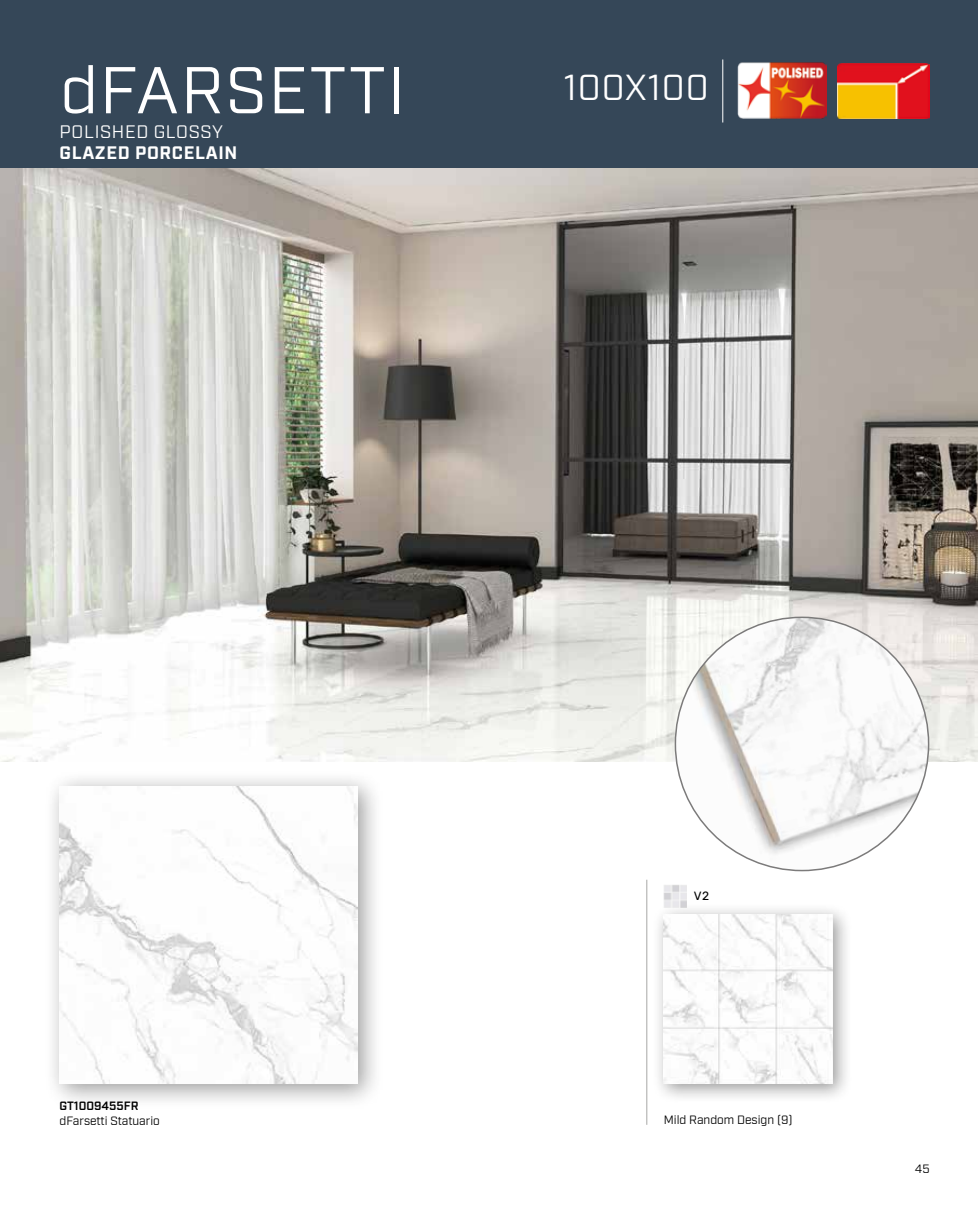
<style>
.page{position:relative;width:978px;height:1212px;background:#fff}
.page>*{position:absolute;margin:0;border:0;box-sizing:border-box;transform-origin:0 0}
.t1{font:66px "Industry";letter-spacing:.025em;color:#fff}
.t2{font:36px "Industry";letter-spacing:.025em;color:#fff}
.t3{font:700 18px "Industry";letter-spacing:.035em;color:#fff}
.t4{font:18px "Industry";letter-spacing:.035em;color:#fff}
.t5{font:12px "Industry";color:#000}
.t6{font:600 12px "Industry";color:#000}
.t7{font:12px "Rubik";color:#000}
</style>
<div class="page">
<div style="left:0;top:0;width:978px;height:170px;background:#354758"></div>
<img style="left:0;top:169px;width:978px;height:592px">
<div style="left:44px;top:770px;width:340px;height:340px;background:#000;opacity:.4"></div>
<img style="left:60px;top:786px;width:297px;height:298px">
<div style="left:652px;top:902px;width:201px;height:201px;background:#000;opacity:.4"></div>
<img style="left:664px;top:915px;width:169px;height:169px">
<hr style="left:722px;top:59px;width:1px;height:63px;background:#fff">
<img style="left:838px;top:63px;width:91px;height:56px">
<img style="left:737px;top:62px;width:90px;height:57px">
<hr style="left:646px;top:880px;width:1px;height:245px;background:#a7a7a6">
<img style="left:664px;top:885px;width:23px;height:22px">
<img style="left:675px;top:617px;width:254px;height:253px;border-radius:127px">
<h1 class="t1" style="left:60px;top:51px;width:346px">dFARSETTI</h1>
<h3 class="t4" style="left:60px;top:121px;width:165px">POLISHED GLOSSY</h3>
<h3 class="t3" style="left:60px;top:141px;width:179px">GLAZED PORCELAIN</h3>
<h2 class="t2" style="left:564px;top:67px;width:146px">100X100</h2>
<p class="t7" style="left:694px;top:889px;width:17px">V2</p>
<p class="t6" style="left:60px;top:1099px;width:81px">GT1009455FR</p>
<p class="t5" style="left:60px;top:1113px;width:102px">dFarsetti Statuario</p>
<p class="t5" style="left:664px;top:1112px;width:130px">Mild Random Design (9)</p>
<p class="t5" style="left:915px;top:1161px;width:16px">45</p>
</div>
